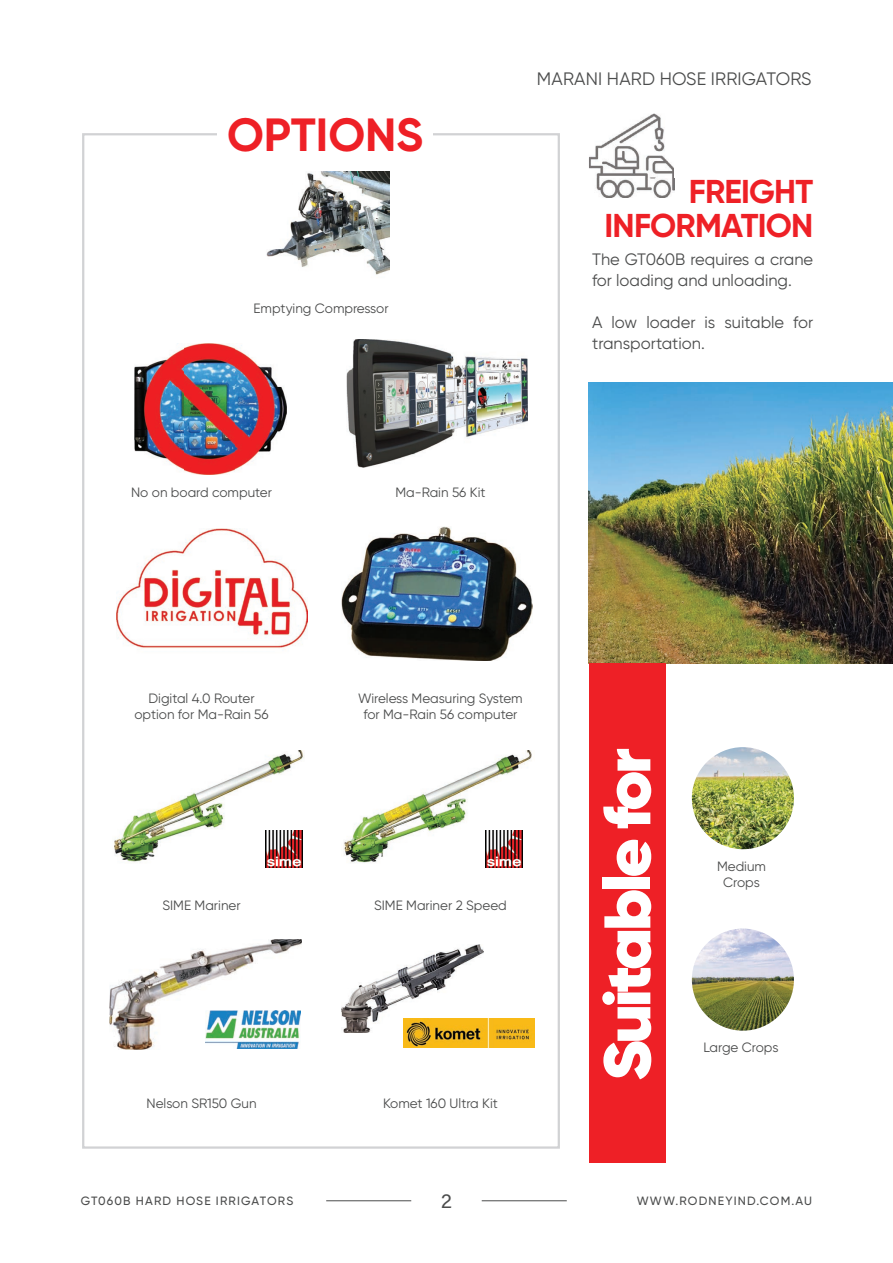
<style>
.page{position:relative;width:893px;height:1263px;background:#fff}
.page>*{position:absolute;margin:0;border:0;box-sizing:border-box;transform-origin:0 0}
.t1{font:900 65.7px "Gilroy";letter-spacing:-.05em;color:#fff;scale:1.05 1}
.t2{font:700 46.5px "Gilroy";color:#ee2026}
.t3{font:700 33px/34.5px "Gilroy";letter-spacing:-.025em;color:#ee2026;text-align:right}
.t4{font:19.5px "Acumin Pro";color:#4b4c4c}
.t5{font:18px "Gilroy";letter-spacing:.01em;color:#4b4c4c}
.t6{font:16.5px/21px "Gilroy";color:#4b4c4c}
.t7{font:13.5px/16.2px "Gilroy";color:#4b4c4c;text-align:center}
.t8{font:500 12px "Gilroy";letter-spacing:.1em;color:#4b4c4c}
</style>
<div class="page">
<hr style="left:482px;top:1200px;width:85px;height:1px;background:#4b4c4c">
<hr style="left:326px;top:1200px;width:85px;height:1px;background:#4b4c4c">
<img style="left:589px;top:382px;width:304px;height:281px">
<img style="left:692px;top:747px;width:102px;height:102px;border-radius:51px">
<div style="left:589px;top:663px;width:76px;height:499px;background:#ee2026"></div>
<img style="left:692px;top:928px;width:102px;height:103px;border-radius:51px">
<img style="left:589px;top:114px;width:85px;height:65px">
<img style="left:596px;top:179px;width:78px;height:19px">
<svg style="left:82px;top:133px;width:478px;height:1016px"></svg>
<img style="left:134px;top:344px;width:152px;height:130px">
<div style="left:217px;top:114px;width:216px;height:45px;background:#fff"></div>
<img style="left:347px;top:339px;width:181px;height:128px">
<img style="left:109px;top:939px;width:193px;height:111px">
<img style="left:206px;top:1010px;width:94px;height:38px">
<img style="left:342px;top:944px;width:141px;height:89px">
<img style="left:403px;top:1018px;width:131px;height:30px">
<img style="left:252px;top:172px;width:138px;height:117px">
<img style="left:342px;top:751px;width:192px;height:116px">
<img style="left:112px;top:751px;width:193px;height:116px">
<img style="left:265px;top:830px;width:37px;height:38px">
<img style="left:486px;top:830px;width:37px;height:38px">
<h2 class="t2" style="left:227px;top:106px;width:197px">OPTIONS</h2>
<p class="t7" style="left:253px;top:300px;width:137px">Emptying Compressor</p>
<h3 class="t5" style="left:537px;top:68px;width:276px">MARANI HARD HOSE IRRIGATORS</h3>
<h3 class="t3" style="left:605px;top:173px;width:210px">FREIGHT<br>INFORMATION</h3>
<p class="t6" style="left:592px;top:248px;width:223px">The GT060B requires a crane for loading and unloading.</p>
<p class="t6" style="left:592px;top:311px;width:222px">A low loader is suitable for transportation.</p>
<p class="t7" style="left:131px;top:484px;width:142px">No on board computer</p>
<p class="t7" style="left:395px;top:484px;width:92px">Ma-Rain 56 Kit</p>
<p class="t7" style="left:134px;top:690px;width:136px">Digital 4.0 Router option for Ma-Rain 56</p>
<p class="t7" style="left:358px;top:690px;width:166px">Wireless Measuring System for Ma-Rain 56 computer</p>
<p class="t7" style="left:162px;top:897px;width:80px">SIME Mariner</p>
<p class="t7" style="left:374px;top:897px;width:134px">SIME Mariner 2 Speed</p>
<p class="t7" style="left:147px;top:1095px;width:112px">Nelson SR150 Gun</p>
<p class="t7" style="left:383px;top:1095px;width:116px">Komet 160 Ultra Kit</p>
<h1 class="t1" style="left:586px;top:1081px;width:318px;rotate:-90deg">Suitable for</h1>
<p class="t7" style="left:717px;top:857px;width:51px">Medium<br>Crops</p>
<p class="t7" style="left:703px;top:1039px;width:77px">Large Crops</p>
<p class="t8" style="left:82px;top:1193px;width:142px">THE IRRIGATOR BOOK</p>
<h3 class="t4" style="left:436px;top:1186px;width:24px">68</h3>
<p class="t8" style="left:638px;top:1193px;width:177px">WWW.RODNEYIND.COM.AU</p>
<p class="t8" style="left:81px;top:1194px;width:214px">GT060B H RD HOSE IRRIGATORS</p>
<h3 class="t4" style="left:441px;top:1187px;width:12px">2</h3>
</div>
